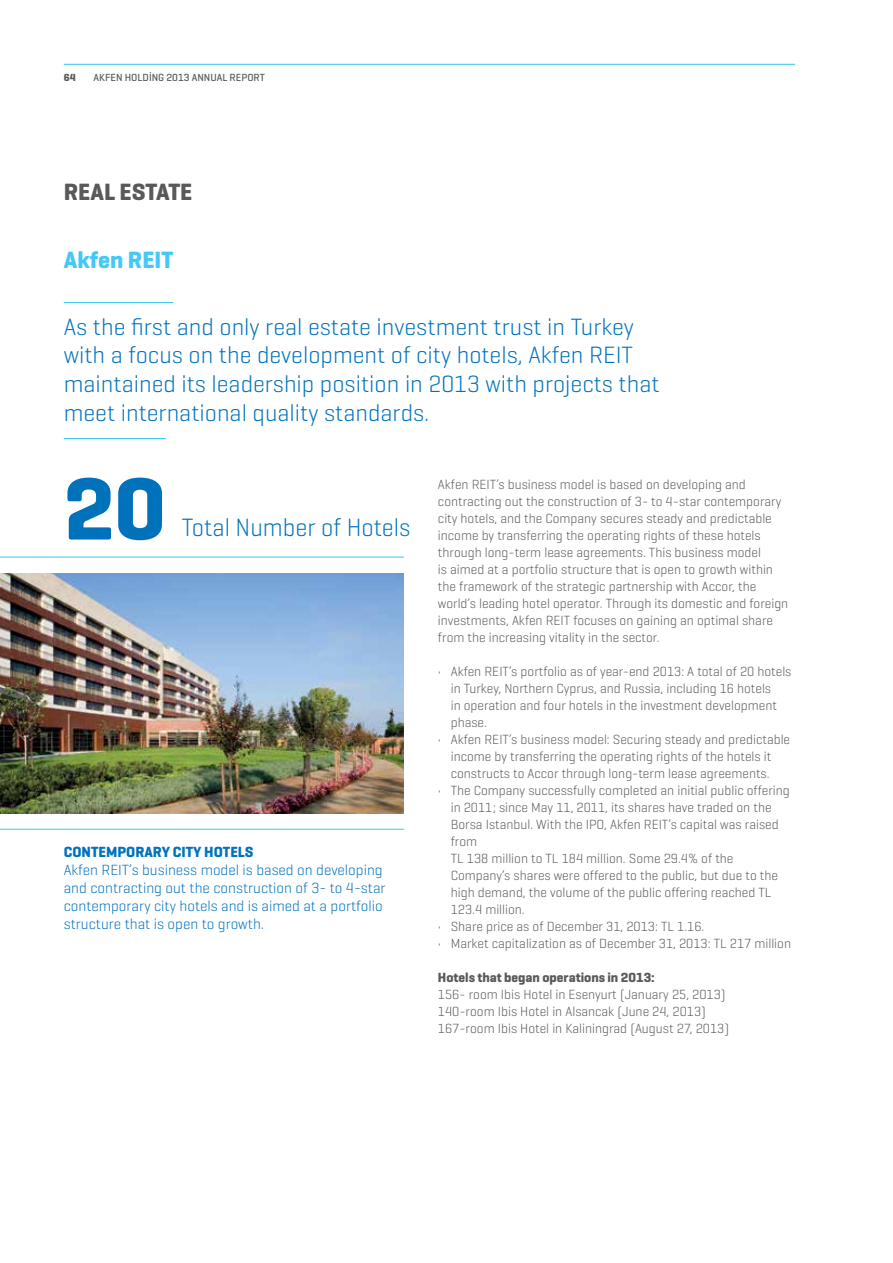
<style>
.page{position:relative;width:893px;height:1263px;background:#fff}
.page>*{position:absolute;margin:0;border:0;box-sizing:border-box;transform-origin:0 0}
.t1{font:700 90px "Geogrotesque";color:#0072bc}
.t2{font:300 25.5px "Geogrotesque";color:#0072bc;scale:.95 1}
.t3{font:300 24px/28.8px "Geogrotesque";color:#0072bc}
.t4{font:700 24px "Geogrotesque";color:#58595b}
.t5{font:700 24px "Geogrotesque";color:#44c8f5}
.t6{font:300 15px/18px "Geogrotesque";color:#0072bc}
.t7{font:700 15px "Geogrotesque";color:#0072bc}
.t8{font:300 13.5px/17px "Geogrotesque";color:#58595b}
.t9{font:700 13.5px "Geogrotesque";color:#58595b}
.t10{font:500 10.5px "Geogrotesque";color:#58595b}
.t11{font:700 10.5px "Geogrotesque";color:#58595b}
</style>
<div class="page">
<hr style="left:64px;top:64px;width:731px;height:1px;background:#44c8f5">
<hr style="left:64px;top:438px;width:102px;height:1px;background:#44c8f5">
<hr style="left:64px;top:302px;width:109px;height:1px;background:#44c8f5">
<hr style="left:0;top:829px;width:404px;height:1px;background:#44c8f5">
<hr style="left:0;top:556px;width:404px;height:2px;background:#44c8f5">
<hr style="left:892px;top:926px;width:1px;height:337px;background:#e4f5fd">
<img style="left:0;top:573px;width:404px;height:241px">
<p class="t11" style="left:64px;top:71px;width:13px">64</p>
<p class="t10" style="left:94px;top:71px;width:173px">AKFEN HOLDİNG 2013 ANNUAL REPORT</p>
<h3 class="t4" style="left:64px;top:177px;width:130px">REAL ESTATE</h3>
<h3 class="t5" style="left:64px;top:245px;width:111px">Akfen REIT</h3>
<h3 class="t3" style="left:64px;top:311px;width:597px">As the first and only real estate investment trust in Turkey with a focus on the development of city hotels, Akfen REIT maintained its leadership position in 2013 with projects that meet international quality standards.</h3>
<h1 class="t1" style="left:64px;top:453px;width:103px">20</h1>
<h2 class="t2" style="left:182px;top:512px;width:242px">Total Number of Hotels</h2>
<p class="t7" style="left:64px;top:842px;width:191px">CONTEMPORARY CITY HOTELS</p>
<p class="t6" style="left:64px;top:860px;width:323px">Akfen REIT’s business model is based on developing and contracting out the construction of 3- to 4-star contemporary city hotels and is aimed at a portfolio structure that is open to growth.</p>
<p class="t8" style="left:438px;top:475px;width:352px">Akfen REIT’s business model is based on developing and contracting out the construction of 3- to 4-star contemporary city hotels, and the Company secures steady and predictable income by transferring the operating rights of these hotels through long-term lease agreements. This business model<br>is aimed at a portfolio structure that is open to growth within the framework of the strategic partnership with Accor, the world’s leading hotel operator. Through its domestic and foreign investments, Akfen REIT focuses on gaining an optimal share from the increasing vitality in the sector.</p>
<p class="t8" style="left:451px;top:663px;width:342px;text-indent:-13px">• Akfen REIT’s portfolio as of year-end 2013: A total of 20 hotels in Turkey, Northern Cyprus, and Russia, including 16 hotels<br>in operation and four hotels in the investment development phase.</p>
<p class="t8" style="left:438px;top:731px;width:354px;text-align:center">• Akfen REIT’s business model: Securing steady and predictable income by transferring the operating rights of the hotels it constructs to Accor through long-term lease agreements.</p>
<p class="t8" style="left:451px;top:782px;width:341px;text-indent:-13px">• The Company successfully completed an initial public offering in 2011; since May 11, 2011, its shares have traded on the Borsa Istanbul. With the IPO, Akfen REIT’s capital was raised from<br>TL 138 million to TL 184 million. Some 29.4% of the Company’s shares were offered to the public, but due to the high demand, the volume of the public offering reached TL 123.4 million.</p>
<p class="t8" style="left:438px;top:918px;width:268px">• Share price as of December 31, 2013: TL 1.16.</p>
<p class="t8" style="left:438px;top:935px;width:355px">• Market capitalization as of December 31, 2013: TL 217 million</p>
<p class="t9" style="left:438px;top:969px;width:218px">Hotels that began operations in 2013:</p>
<p class="t8" style="left:438px;top:986px;width:293px">156- room Ibis Hotel in Esenyurt (January 25, 2013)<br>140-room Ibis Hotel in Alsancak (June 24, 2013)<br>167-room Ibis Hotel in Kaliningrad (August 27, 2013)</p>
</div>
